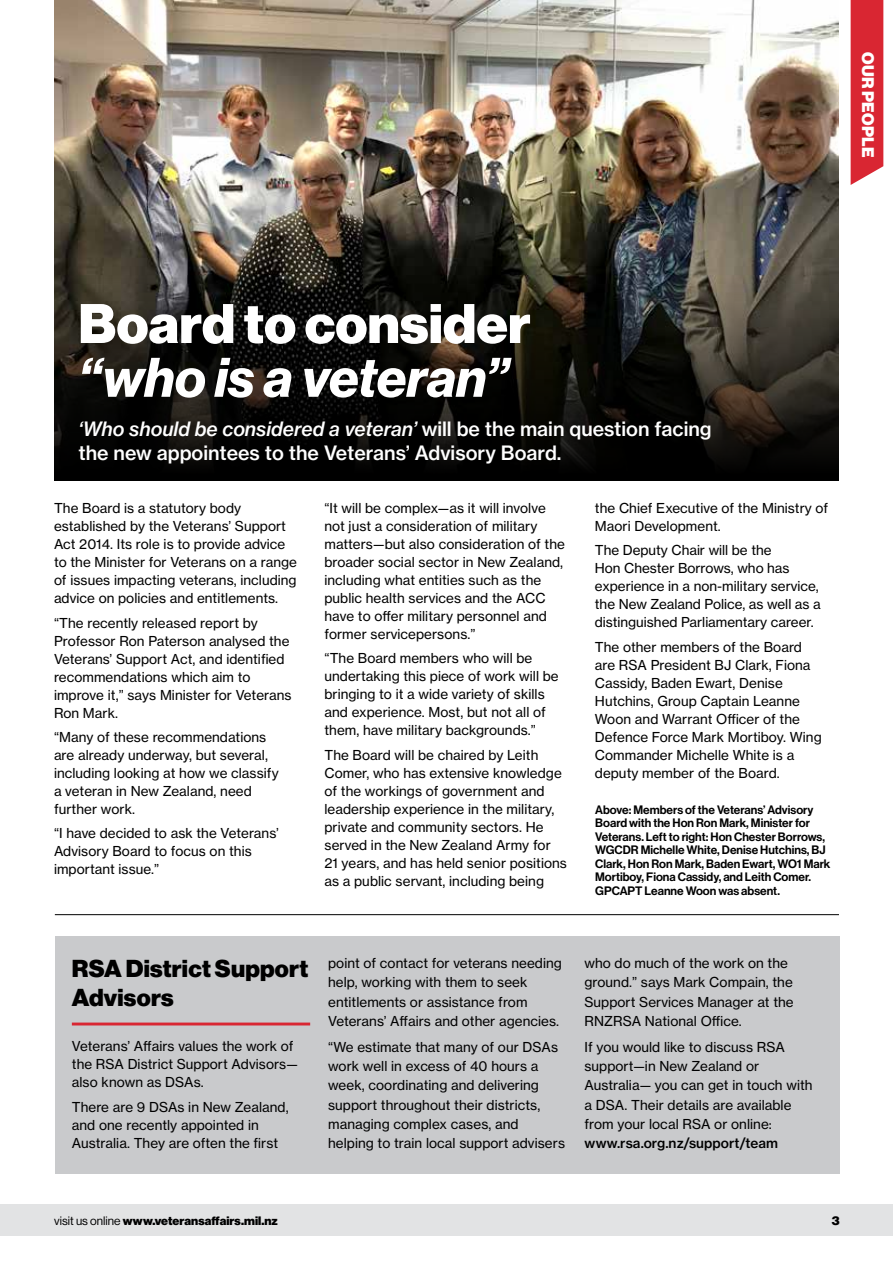
<style>
.page{position:relative;width:893px;height:1263px;background:#fff}
.page>*{position:absolute;margin:0;border:0;box-sizing:border-box;transform-origin:0 0}
.t1{font:900 54.45px "Haas Grot Disp 95";letter-spacing:.005em;color:#fff}
.t2{font:italic 700 54.45px "Haas Grot Disp 76";letter-spacing:.005em;color:#fff}
.t3{font:900 24px/29px "Haas Grot Disp 95";letter-spacing:.01em;color:#000}
.t4{font:italic 500 19.5px "Haas Grot Text 66";color:#fff}
.t5{font:500 19.5px "Haas Grot Text 65";color:#fff}
.t6{font:900 16.5px "Haas Grot Disp 95";letter-spacing:.015em;color:#fff}
.t7{font:13.5px/18px "Haas Grot Text 55 Roman";letter-spacing:.005em;color:#000}
.t8{font:500 13.5px "Haas Grot Text 65";letter-spacing:.005em;color:#000}
.t9{font:500 12px/13.5px "Haas Grot Disp 65";color:#000}
.t10{font:900 12px "Haas Grot Disp 95";letter-spacing:.005em;color:#000}
.s1{font-family:"Haas Grot Text 65";font-style:normal}
.s2{font-family:"Haas Grot Disp 55 Roman";font-weight:400}
</style>
<div class="page">
<div style="left:0;top:1204px;width:893px;height:31px;background:#e2e3e4"></div>
<img style="left:54px;top:0;width:785px;height:266px">
<svg style="left:54px;top:266px;width:785px;height:214px;background:#181612"></svg>
<div style="left:851px;top:0;width:32px;height:185px;background:#d92632"></div>
<hr style="left:55px;top:914px;width:784px;height:1px;background:#000">
<div style="left:55px;top:936px;width:785px;height:238px;background:#c9cacc"></div>
<hr style="left:72px;top:1022px;width:238px;height:3px;background:#d92632">
<p class="t6" style="left:878px;top:52px;width:106px;rotate:90deg">our people</p>
<h1 class="t1" style="left:78px;top:292px;width:454px">Board to consider</h1>
<h1 class="t2" style="left:78px;top:346px;width:432px">“who is a veteran”</h1>
<h3 class="t4" style="left:78px;top:416px;width:635px">‘Who should be considered a veteran’ <span class="s1">will be the main question facing</span></h3>
<h3 class="t5" style="left:78px;top:440px;width:485px">the new appointees to the Veterans’ Advisory Board.</h3>
<p class="t7" style="left:54px;top:499px;width:245px">The Board is a statutory body established by the Veterans’ Support Act 2014. Its role is to provide advice to the Minister for Veterans on a range of issues impacting veterans, including advice on policies and entitlements.</p>
<p class="t7" style="left:54px;top:614px;width:239px">“The recently released report by<br>Professor Ron Paterson analysed the<br>Veterans’ Support Act, and identified recommendations which aim to improve it,” says Minister for Veterans<br>Ron Mark.</p>
<p class="t7" style="left:54px;top:728px;width:226px">“Many of these recommendations are already underway, but several, including looking at how we classify a veteran in New Zealand, need further work.</p>
<p class="t7" style="left:54px;top:824px;width:226px">“I have decided to ask the Veterans’<br>Advisory Board to focus on this important issue.”</p>
<p class="t7" style="left:324px;top:499px;width:242px">“It will be complex—as it will involve not just a consideration of military matters—but also consideration of the broader social sector in New Zealand, including what entities such as the public health services and the ACC have to offer military personnel and former servicepersons.”</p>
<p class="t7" style="left:324px;top:649px;width:236px">“The Board members who will be undertaking this piece of work will be bringing to it a wide variety of skills and experience. Most, but not all of them, have military backgrounds.”</p>
<p class="t7" style="left:324px;top:746px;width:244px">The Board will be chaired by Leith Comer, who has extensive knowledge of the workings of government and leadership experience in the military, private and community sectors. He served in the New Zealand Army for 21 years, and has held senior positions as a public servant, including being</p>
<p class="t7" style="left:595px;top:499px;width:235px">the Chief Executive of the Ministry of<br>Maori Development.</p>
<p class="t7" style="left:595px;top:541px;width:227px">The Deputy Chair will be the<br>Hon Chester Borrows, who has experience in a non-military service, the New Zealand Police, as well as a distinguished Parliamentary career.</p>
<p class="t7" style="left:595px;top:638px;width:228px">The other members of the Board are RSA President BJ Clark, Fiona<br>Cassidy, Baden Ewart, Denise<br>Hutchins, Group Captain Leanne<br>Woon and Warrant Officer of the<br>Defence Force Mark Mortiboy. Wing<br>Commander Michelle White is a deputy member of the Board.</p>
<p class="t9" style="left:595px;top:803px;width:237px">Above: Members of the Veterans’ Advisory Board with the Hon Ron Mark, Minister for Veterans. Left to right: Hon Chester Borrows, WGCDR Michelle White, Denise Hutchins, BJ Clark, Hon Ron Mark, Baden Ewart, WO1 Mark Mortiboy, Fiona Cassidy, and Leith Comer.<br>GPCAPT Leanne Woon was absent.</p>
<h2 class="t3" style="left:72px;top:954px;width:238px">RSA District Support<br>Advisors</h2>
<p class="t7" style="left:72px;top:1037px;width:228px">Veterans’ Affairs values the work of the RSA District Support Advisors— also known as DSAs.</p>
<p class="t7" style="left:72px;top:1098px;width:218px">There are 9 DSAs in New Zealand, and one recently appointed in<br>Australia. They are often the first</p>
<p class="t7" style="left:328px;top:953px;width:235px;line-height:19.4px">point of contact for veterans needing help, working with them to seek entitlements or assistance from Veterans’ Affairs and other agencies.</p>
<p class="t7" style="left:328px;top:1037px;width:238px;line-height:19.4px">“We estimate that many of our DSAs work well in excess of 40 hours a week, coordinating and delivering support throughout their districts, managing complex cases, and helping to train local support advisers</p>
<p class="t7" style="left:584px;top:953px;width:211px;line-height:19.4px">who do much of the work on the ground.” says Mark Compain, the<br>Support Services Manager at the<br>RNZRSA National Office.</p>
<p class="t7" style="left:584px;top:1037px;width:230px;line-height:19.4px">If you would like to discuss RSA support—in New Zealand or<br>Australia— you can get in touch with a DSA. Their details are available from your local RSA or online:</p>
<p class="t8" style="left:584px;top:1135px;width:195px">www.rsa.org.nz/support/team</p>
<p class="t10" style="left:54px;top:1213px;width:225px"><span class="s2">visit us online</span> www.veteransaffairs.mil.nz</p>
<p class="t10" style="left:832px;top:1213px;width:9px">3</p>
</div>
